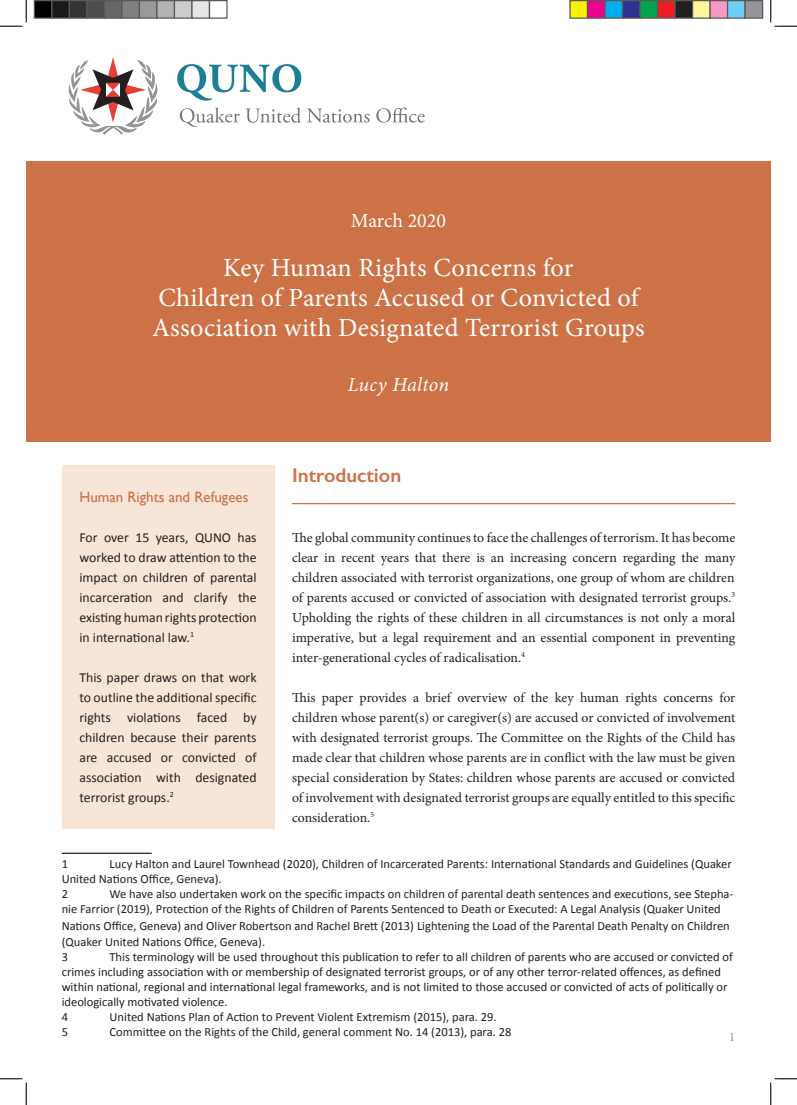
<style>
.page{position:relative;width:797px;height:1105px;background:#fff}
.page>*{position:absolute;margin:0;border:0;box-sizing:border-box;transform-origin:0 0}
.QUNO_title{font:26.25px "Minion Pro";letter-spacing:.01em;color:#fff}
.Heading_span_columns{font:600 20px "Gill Sans";color:#cd7246}
.QUNO_title-2{font:italic 20px "Minion Pro";letter-spacing:.015em;color:#fff}
.QUNO_title-3{font:20px "Minion Pro";letter-spacing:-.005em;color:#fff}
.QUNO_normal_text{font:15px "Gill Sans";color:#cd7246}
.QUNO_normal_text-2{font:13.75px/20px "Minion Pro";color:#231f20;text-align:justify}
.QUNO_normal_text-3{font:13.75px/20px "Calibri";color:#231f20;text-align:justify}
.Footnote_text{font:12.5px/15px "Calibri";color:#231f20}
.t1{font:12.5px "Minion Pro";color:#939598}
</style>
<div class="page">
<div style="left:62px;top:465px;width:212px;height:363px;background:#f7e5d8"></div>
<hr style="left:292px;top:503px;width:443px;height:1px;background:#cd7246">
<hr style="left:62px;top:853px;width:90px;height:1px;background:#231f20">
<div style="left:26px;top:162px;width:744px;height:280px;background:#cd7246"></div>
<svg style="left:68px;top:57px;width:90px;height:78px"></svg>
<svg style="left:177px;top:64px;width:124px;height:37px"></svg>
<svg style="left:180px;top:107px;width:121px;height:20px"></svg>
<svg style="left:307px;top:109px;width:62px;height:14px"></svg>
<svg style="left:376px;top:107px;width:48px;height:16px"></svg>
<svg style="left:0;top:0;width:27px;height:27px"></svg>
<svg style="left:0;top:1078px;width:27px;height:27px"></svg>
<svg style="left:770px;top:0;width:27px;height:27px"></svg>
<svg style="left:770px;top:1078px;width:27px;height:27px"></svg>
<div style="left:34px;top:1px;width:18px;height:17px;background:#000"></div>
<div style="left:34px;top:0;width:18px;height:19px;border:1px solid #595959"></div>
<div style="left:52px;top:1px;width:17px;height:17px;background:#1a1a1a"></div>
<div style="left:51px;top:0;width:19px;height:19px;border:1px solid #595959"></div>
<div style="left:69px;top:1px;width:18px;height:17px;background:#333"></div>
<div style="left:69px;top:0;width:19px;height:19px;border:1px solid #595959"></div>
<div style="left:87px;top:1px;width:17px;height:17px;background:#4d4d4d"></div>
<div style="left:86px;top:0;width:19px;height:19px;border:1px solid #595959"></div>
<div style="left:104px;top:1px;width:18px;height:17px;background:#666"></div>
<div style="left:104px;top:0;width:18px;height:19px;border:1px solid #595959"></div>
<div style="left:122px;top:1px;width:17px;height:17px;background:#808080"></div>
<div style="left:121px;top:0;width:19px;height:19px;border:1px solid #595959"></div>
<div style="left:139px;top:1px;width:18px;height:17px;background:#999"></div>
<div style="left:139px;top:0;width:19px;height:19px;border:1px solid #595959"></div>
<div style="left:157px;top:1px;width:17px;height:17px;background:#b3b3b3"></div>
<div style="left:156px;top:0;width:19px;height:19px;border:1px solid #595959"></div>
<div style="left:174px;top:1px;width:18px;height:17px;background:#ccc"></div>
<div style="left:174px;top:0;width:18px;height:19px;border:1px solid #595959"></div>
<div style="left:192px;top:1px;width:17px;height:17px;background:#e6e6e6"></div>
<div style="left:191px;top:0;width:19px;height:19px;border:1px solid #595959"></div>
<div style="left:209px;top:0;width:19px;height:19px;border:1px solid #595959"></div>
<div style="left:570px;top:1px;width:17px;height:17px;background:#fff101"></div>
<div style="left:569px;top:0;width:19px;height:19px;border:1px solid #595959"></div>
<div style="left:587px;top:1px;width:18px;height:17px;background:#ed028c"></div>
<div style="left:587px;top:0;width:18px;height:19px;border:1px solid #595959"></div>
<div style="left:605px;top:1px;width:17px;height:17px;background:#00aeef"></div>
<div style="left:604px;top:0;width:19px;height:19px;border:1px solid #595959"></div>
<div style="left:622px;top:1px;width:18px;height:17px;background:#2e3092"></div>
<div style="left:622px;top:0;width:18px;height:19px;border:1px solid #595959"></div>
<div style="left:640px;top:1px;width:17px;height:17px;background:#00a54f"></div>
<div style="left:639px;top:0;width:19px;height:19px;border:1px solid #595959"></div>
<div style="left:657px;top:1px;width:18px;height:17px;background:#ee1d23"></div>
<div style="left:657px;top:0;width:18px;height:19px;border:1px solid #595959"></div>
<div style="left:675px;top:1px;width:17px;height:17px;background:#231f20"></div>
<div style="left:674px;top:0;width:19px;height:19px;border:1px solid #595959"></div>
<div style="left:692px;top:1px;width:18px;height:17px;background:#fff79a"></div>
<div style="left:692px;top:0;width:18px;height:19px;border:1px solid #595959"></div>
<div style="left:710px;top:1px;width:17px;height:17px;background:#f499c2"></div>
<div style="left:709px;top:0;width:19px;height:19px;border:1px solid #595959"></div>
<div style="left:727px;top:1px;width:18px;height:17px;background:#6bcff6"></div>
<div style="left:727px;top:0;width:18px;height:19px;border:1px solid #595959"></div>
<div style="left:745px;top:1px;width:17px;height:17px;background:#939598"></div>
<div style="left:744px;top:0;width:19px;height:19px;border:1px solid #595959"></div>
<p class="QUNO_title-3" style="left:351px;top:207px;width:97px">March 2020</p>
<p class="QUNO_title" style="left:223px;top:250px;width:352px">Key Human Rights Concerns for</p>
<p class="QUNO_title" style="left:158px;top:280px;width:481px">Children of Parents Accused or Convicted of</p>
<p class="QUNO_title" style="left:152px;top:310px;width:494px">Association with Designated Terrorist Groups</p>
<p class="QUNO_title-2" style="left:348px;top:371px;width:103px">Lucy Halton</p>
<p class="QUNO_normal_text" style="left:79px;top:488px;width:171px">Human Rights and Refugees</p>
<p class="QUNO_normal_text-3" style="left:79px;top:527px;width:179px">For over 15 years, QUNO has worked to draw attention to the impact on children of parental incarceration and clarify the existing human rights protection in international law.<sup>1</sup></p>
<p class="QUNO_normal_text-3" style="left:79px;top:667px;width:179px">This paper draws on that work to outline the additional specific rights violations faced by children because their parents are accused or convicted of association with designated terrorist groups.<sup>2</sup></p>
<p class="Heading_span_columns" style="left:292px;top:463px;width:110px">Introduction</p>
<p class="QUNO_normal_text-2" style="left:292px;top:527px;width:444px">The global community continues to face the challenges of terrorism. It has become clear in recent years that there is an increasing concern regarding the many children associated with terrorist organizations, one group of whom are children of parents accused or convicted of association with designated terrorist groups.<sup>3<br></sup>Upholding the rights of these children in all circumstances is not only a moral imperative, but a legal requirement and an essential component in preventing inter-generational cycles of radicalisation.<sup>4</sup></p>
<p class="QUNO_normal_text-2" style="left:292px;top:687px;width:444px">This paper provides a brief overview of the key human rights concerns for children whose parent(s) or caregiver(s) are accused or convicted of involvement with designated terrorist groups. The Committee on the Rights of the Child has made clear that children whose parents are in conflict with the law must be given special consideration by States: children whose parents are accused or convicted of involvement with designated terrorist groups are equally entitled to this specific consideration.<sup>5</sup></p>
<p class="Footnote_text" style="left:62px;top:857px;width:671px;text-indent:48px">Lucy Halton and Laurel Townhead (2020), Children of Incarcerated Parents: International Standards and Guidelines (Quaker<br>United Nations Office, Geneva).</p>
<p class="Footnote_text" style="left:62px;top:887px;width:8px">2</p>
<p class="Footnote_text" style="left:62px;top:857px;width:8px">1</p>
<p class="Footnote_text" style="left:62px;top:887px;width:673px;text-indent:48px">We have also undertaken work on the specific impacts on children of parental death sentences and executions, see Stepha&shy;nie Farrior (2019), Protection of the Rights of Children of Parents Sentenced to Death or Executed: A Legal Analysis (Quaker United</p>
<p class="Footnote_text" style="left:62px;top:917px;width:669px;line-height:16.5px">Nations Office, Geneva) and Oliver Robertson and Rachel Brett (2013) Lightening the Load of the Parental Death Penalty on Children (Quaker United Nations Office, Geneva).</p>
<p class="Footnote_text" style="left:62px;top:950px;width:8px">3</p>
<p class="Footnote_text" style="left:62px;top:950px;width:672px;text-indent:48px">This terminology will be used throughout this publication to refer to all children of parents who are accused or convicted of crimes including association with or membership of designated terrorist groups, or of any other terror-related offences, as defined within national, regional and international legal frameworks, and is not limited to those accused or convicted of acts of politically or ideologically motivated violence.</p>
<p class="Footnote_text" style="left:62px;top:1010px;width:8px">4</p>
<p class="Footnote_text" style="left:110px;top:1010px;width:388px">United Nations Plan of Action to Prevent Violent Extremism (2015), para. 29.</p>
<p class="Footnote_text" style="left:62px;top:1025px;width:8px">5</p>
<p class="Footnote_text" style="left:110px;top:1025px;width:403px">Committee on the Rights of the Child, general comment No. 14 (2013), para. 28</p>
<p class="t1" style="left:729px;top:1028px;width:7px">1</p>
</div>
